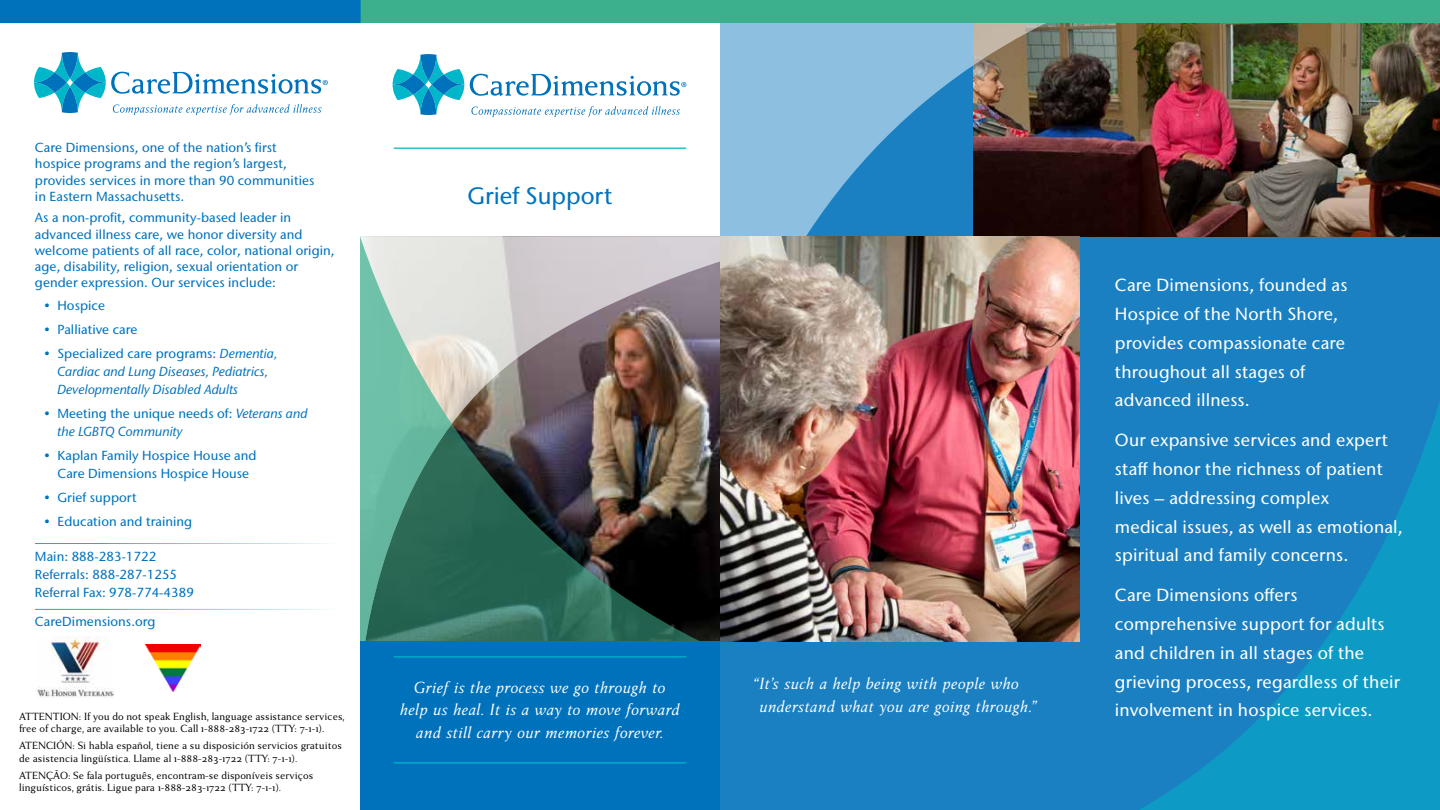
<style>
.page{position:relative;width:1440px;height:810px;background:#fff}
.page>*{position:absolute;margin:0;border:0;box-sizing:border-box;transform-origin:0 0}
.t1{font:500 23.75px "Stone Sans IIITC Std";color:#0072bc}
.t2{font:500 17.5px/28.8px "Stone Sans IIITC Std";letter-spacing:.01em;color:#fff}
.t3{font:italic 17.5px/22.5px "Anziano Pro";letter-spacing:.005em;color:#fff;text-align:center}
.t4{font:500 13.12px/16.2px "Stone Sans IIITC Std";letter-spacing:.005em;color:#0072bc}
.t5{font:italic 500 13.12px/18.1px "Stone Sans IIITC Std";letter-spacing:.005em;color:#0072bc}
.t6{font:11.25px/12.5px "Anziano Pro";color:#000}
.s1{font-style:normal}
</style>
<div class="page">
<svg style="left:393px;top:54px;width:71px;height:61px"></svg>
<svg style="left:471px;top:106px;width:209px;height:11px"></svg>
<svg style="left:470px;top:74px;width:216px;height:22px"></svg>
<svg style="left:34px;top:52px;width:294px;height:63px"></svg>
<img style="left:36px;top:637px;width:77px;height:60px">
<img style="left:146px;top:644px;width:54px;height:48px">
<div style="left:720px;top:0;width:720px;height:810px;background:#1a80c2"></div>
<img style="left:1098px;top:23px;width:342px;height:213px">
<img style="left:452px;top:236px;width:268px;height:405px">
<svg style="left:360px;top:236px;width:92px;height:405px;background:#77ad9b"></svg>
<div style="left:360px;top:641px;width:360px;height:169px;background:#0072bc"></div>
<svg style="left:720px;top:23px;width:378px;height:214px"></svg>
<hr style="left:394px;top:762px;width:292px;height:2px;background:#00b7c9">
<div style="left:360px;top:0;width:1080px;height:23px;background:#3caf8d"></div>
<hr style="left:394px;top:148px;width:292px;height:1px;background:#00b7c9">
<hr style="left:394px;top:656px;width:292px;height:2px;background:#00b7c9">
<svg style="left:1139px;top:402px;width:301px;height:408px"></svg>
<img style="left:720px;top:236px;width:360px;height:405px">
<div style="left:0;top:0;width:361px;height:23px;background:#0072bc"></div>
<p class="t4" style="left:35px;top:139px;width:281px">Care Dimensions, one of the nation’s first hospice programs and the region’s largest, provides services in more than 90 communities in Eastern Massachusetts.</p>
<p class="t4" style="left:35px;top:209px;width:301px">As a non-profit, community-based leader in advanced illness care, we honor diversity and welcome patients of all race, color, national origin, age, disability, religion, sexual orientation or gender expression. Our services include:</p>
<p class="t4" style="left:44px;top:298px;width:63px">• Hospice</p>
<p class="t4" style="left:44px;top:321px;width:95px">• Palliative care</p>
<p class="t5" style="left:57px;top:344px;width:222px;text-indent:-14px"><span class="s1">• Specialized care programs:</span> Dementia,<br>Cardiac and Lung Diseases, Pediatrics,<br>Developmentally Disabled Adults</p>
<p class="t5" style="left:57px;top:404px;width:252px;text-indent:-14px"><span class="s1">• Meeting the unique needs of:</span> Veterans and the LGBTQ Community</p>
<p class="t4" style="left:44px;top:446px;width:214px;line-height:18.1px;text-align:center">• Kaplan Family Hospice House and<br>Care Dimensions Hospice House</p>
<p class="t4" style="left:44px;top:489px;width:95px">• Grief support</p>
<p class="t4" style="left:44px;top:513px;width:150px">• Education and training</p>
<p class="t4" style="left:35px;top:547px;width:161px;line-height:18.1px">Main: 888-283-1722<br>Referrals: 888-287-1255<br>Referral Fax: 978-774-4389</p>
<p class="t4" style="left:35px;top:614px;width:122px">CareDimensions.org</p>
<p class="t6" style="left:19px;top:710px;width:327px">ATTENTION: If you do not speak English, language assistance services, free of charge, are available to you. Call 1-888-283-1722 (TTY: 7-1-1).</p>
<p class="t6" style="left:19px;top:740px;width:324px">ATENCIÓN: Si habla español, tiene a su disposición servicios gratuitos de asistencia lingüística. Llame al 1-888-283-1722 (TTY: 7-1-1).</p>
<p class="t6" style="left:19px;top:769px;width:296px">ATENÇÃO: Se fala português, encontram-se disponíveis serviços linguísticos, grátis. Ligue para 1-888-283-1722 (TTY: 7-1-1).</p>
<h1 class="t1" style="left:468px;top:181px;width:146px">Grief Support</h1>
<h2 class="t3" style="left:400px;top:676px;width:281px">Grief is the process we go through to help us heal. It is a way to move forward and still carry our memories forever.</h2>
<h2 class="t3" style="left:759px;top:673px;width:279px;text-align:left;text-indent:-6px">“It’s such a help being with people who understand what you are going through.”</h2>
<h2 class="t2" style="left:1115px;top:271px;width:234px">Care Dimensions, founded as<br>Hospice of the North Shore, provides compassionate care throughout all stages of advanced illness.</h2>
<h2 class="t2" style="left:1115px;top:426px;width:289px">Our expansive services and expert staff honor the richness of patient lives – addressing complex<br>medical issues, as well as emotional, spiritual and family concerns.</h2>
<h2 class="t2" style="left:1115px;top:581px;width:287px">Care Dimensions offers comprehensive support for adults and children in all stages of the grieving process, regardless of their involvement in hospice services.</h2>
</div>
